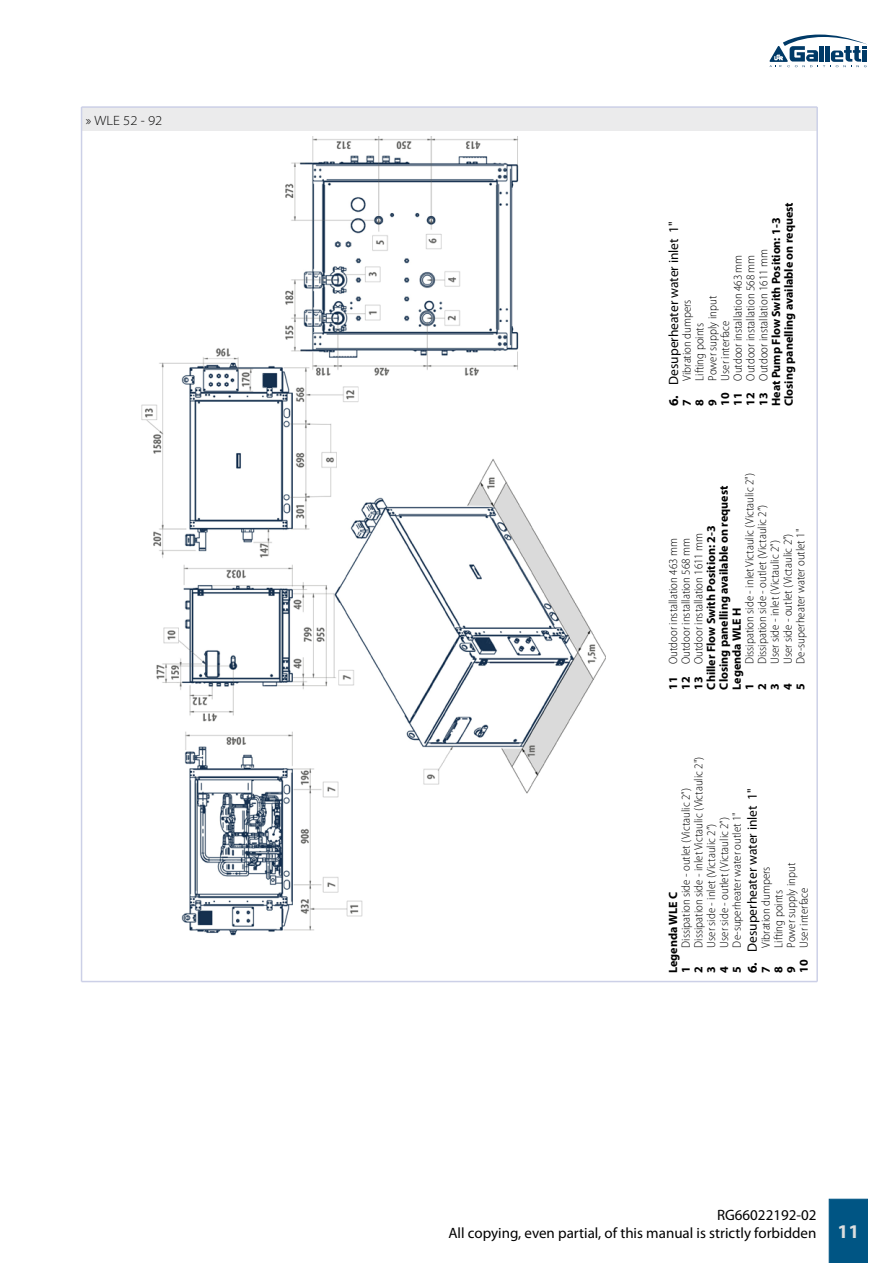
<style>
.page{position:relative;width:893px;height:1263px;background:#fff}
.page>*{position:absolute;margin:0;border:0;box-sizing:border-box;transform-origin:0 0}
.t1{font:15px/18px "Myriad Pro";color:#000}
.t2{font:13.5px "Myriad Pro";color:#000}
.t3{font:300 semi-expanded 13.5px "Myriad Pro";color:#000}
.t4{font:300 semi-condensed 12px/12.8px "Myriad Pro";color:#000}
.t5{font:700 12px/12.8px "Myriad Pro";color:#000}
.s1{font-weight:700;font-stretch:normal}
.s2{font-weight:700}
.s3{font-weight:300;font-stretch:semi-condensed}
.s4{font-weight:700;font-size:19.5px;color:#dcddde}
</style>
<div class="page">
<div style="left:829px;top:1199px;width:39px;height:64px;background:#005584"></div>
<svg style="left:769px;top:35px;width:98px;height:32px"></svg>
<div style="left:82px;top:107px;width:735px;height:24px;background:#ebebec"></div>
<img style="left:141px;top:136px;width:464px;height:800px">
<hr style="left:82px;top:106px;width:735px;height:2px;background:#ccd0e7">
<hr style="left:82px;top:981px;width:735px;height:1px;background:#ccd0e7">
<hr style="left:81px;top:107px;width:1px;height:874px;background:#ccd0e7">
<hr style="left:816px;top:107px;width:2px;height:874px;background:#ccd0e7">
<p class="t3" style="left:86px;top:112px;width:78px">» WLE 52 - 92</p>
<p class="t4" style="left:706px;top:406px;width:205px;text-indent:26px;rotate:-90deg">Power supply input<br><span class="s1">10</span> User interface<br><span class="s1">11</span> Outdoor installation 463 mm<br><span class="s1">12</span> Outdoor installation 568 mm<br><span class="s1">13</span> Outdoor installation 1611 mm<br><span class="s1">Heat Pump Flow Swith Position: 1-3<br>Closing panelling available on request</span></p>
<p class="t2" style="left:665px;top:406px;width:186px;rotate:-90deg"><span class="s2">6.</span> Desuperheater water inlet 1"</p>
<p class="t4" style="left:680px;top:380px;width:82px;rotate:-90deg">Vibration dumpers</p>
<p class="t4" style="left:693px;top:380px;width:59px;rotate:-90deg">Lifting points</p>
<p class="t5" style="left:693px;top:406px;width:8px;rotate:-90deg">8</p>
<p class="t5" style="left:706px;top:406px;width:8px;rotate:-90deg">9</p>
<p class="t5" style="left:680px;top:406px;width:8px;rotate:-90deg">7</p>
<p class="t4" style="left:743px;top:664px;width:192px;rotate:-90deg">Dissipation side - inlet Victaulic (Victaulic 2")</p>
<p class="t5" style="left:666px;top:689px;width:205px;rotate:-90deg">11 <span class="s3">Outdoor installation 463 mm<br></span>12 <span class="s3">Outdoor installation 568 mm<br></span>13 <span class="s3">Outdoor installation 1611 mm<br></span>Chiller Flow Swith Position: 2-3<br>Closing panelling available on request<br>Legenda WLE H<br>1</p>
<p class="t4" style="left:756px;top:664px;width:161px;rotate:-90deg">Dissipation side - outlet (Victaulic 2”)</p>
<p class="t4" style="left:794px;top:664px;width:137px;rotate:-90deg">De-superheater water outlet 1"</p>
<p class="t4" style="left:781px;top:664px;width:132px;rotate:-90deg">User side - outlet (Victaulic 2”)</p>
<p class="t4" style="left:768px;top:664px;width:125px;rotate:-90deg">User side - inlet (Victaulic 2”)</p>
<p class="t5" style="left:781px;top:689px;width:8px;rotate:-90deg">4</p>
<p class="t5" style="left:755px;top:689px;width:8px;rotate:-90deg">2</p>
<p class="t5" style="left:794px;top:689px;width:8px;rotate:-90deg">5</p>
<p class="t5" style="left:768px;top:689px;width:8px;rotate:-90deg">3</p>
<p class="t4" style="left:692px;top:947px;width:192px;rotate:-90deg">Dissipation side - inlet Victaulic (Victaulic 2")</p>
<p class="t2" style="left:744px;top:973px;width:186px;rotate:-90deg"><span class="s2">6.</span> Desuperheater water inlet 1"</p>
<p class="t4" style="left:679px;top:947px;width:161px;rotate:-90deg">Dissipation side - outlet (Victaulic 2”)</p>
<p class="t4" style="left:730px;top:947px;width:137px;rotate:-90deg">De-superheater water outlet 1"</p>
<p class="t4" style="left:717px;top:947px;width:132px;rotate:-90deg">User side - outlet (Victaulic 2”)</p>
<p class="t4" style="left:705px;top:947px;width:125px;rotate:-90deg">User side - inlet (Victaulic 2”)</p>
<p class="t4" style="left:785px;top:973px;width:111px;text-indent:26px;rotate:-90deg">Power supply input<br><span class="s1">10</span> User interface</p>
<p class="t4" style="left:759px;top:947px;width:82px;rotate:-90deg">Vibration dumpers</p>
<p class="t4" style="left:772px;top:947px;width:59px;rotate:-90deg">Lifting points</p>
<p class="t5" style="left:666px;top:973px;width:82px;rotate:-90deg">Legenda WLE C<br>1</p>
<p class="t5" style="left:717px;top:973px;width:8px;rotate:-90deg">4</p>
<p class="t5" style="left:772px;top:973px;width:8px;rotate:-90deg">8</p>
<p class="t5" style="left:784px;top:973px;width:8px;rotate:-90deg">9</p>
<p class="t5" style="left:759px;top:973px;width:8px;rotate:-90deg">7</p>
<p class="t5" style="left:692px;top:973px;width:8px;rotate:-90deg">2</p>
<p class="t5" style="left:730px;top:973px;width:8px;rotate:-90deg">5</p>
<p class="t5" style="left:704px;top:973px;width:8px;rotate:-90deg">3</p>
<p class="t1" style="left:448px;top:1205px;width:412px;text-indent:269px">RG66022192-02<br>All copying, even partial, of this manual is strictly forbidden <span class="s4">11</span></p>
</div>
